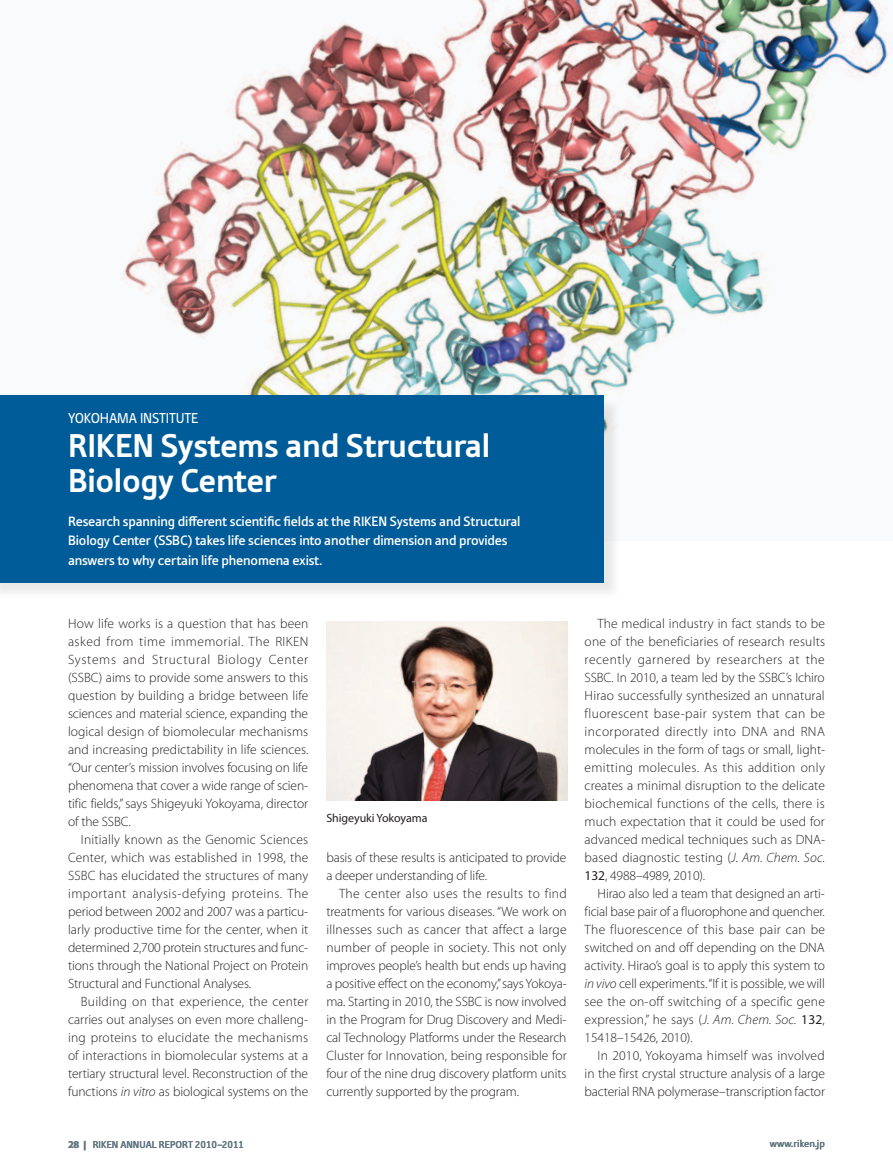
<style>
.page{position:relative;width:893px;height:1174px;background:#fff}
.page>*{position:absolute;margin:0;border:0;box-sizing:border-box;transform-origin:0 0}
.t1{font:700 34.5px/34.5px "Tabula ITC Pro";letter-spacing:-.01em;color:#fff}
.t2{font:15px "Tabula ITC Pro";color:#fff}
.t3{font:500 14.25px/19.5px "Tabula ITC Pro";letter-spacing:-.01em;color:#fff}
.t4{font:300 13.5px/18px "Myriad Pro";letter-spacing:-.01em;color:#231f20;text-align:justify}
.t5{font:12px "Myriad Pro";letter-spacing:-.005em;color:#231f20}
.t6{font:500 10.5px "Tabula ITC Pro";color:#647882}
.s1{font-style:italic}
.s2{font-weight:400}
.s3{font-family:"Myriad Pro";font-weight:700}
.s4{font-weight:900}
</style>
<div class="page">
<img style="left:119px;top:0;width:773px;height:395px">
<div style="left:0;top:396px;width:621px;height:204px;background:#231f20;opacity:.1"></div>
<div style="left:0;top:395px;width:604px;height:188px;background:#005c98"></div>
<img style="left:326px;top:622px;width:242px;height:178px">
<p class="t2" style="left:68px;top:409px;width:52px">YOKO HAMA</p>
<p class="t2" style="left:140px;top:409px;width:11px">INSTITUTE</p>
<h1 class="t1" style="left:68px;top:428px;width:424px">RIKEN Systems and Structural<br>Biology Center</h1>
<p class="t3" style="left:68px;top:511px;width:454px">Research spanning different scientific fields at the RIKEN Systems and Structural<br>Biology Center (SSBC) takes life sciences into another dimension and provides answers to why certain life phenomena exist.</p>
<p class="t4" style="left:68px;top:614px;width:242px">How life works is a question that has been asked from time immemorial. The RIKEN Systems and Structural Biology Center (SSBC) aims to provide some answers to this question by building a bridge between life sciences and material science, expanding the logical design of biomolecular mechanisms and increasing predictability in life sciences. “Our center’s mission involves focusing on life phenomena that cover a wide range of scien&shy;tific fields,” says Shigeyuki Yokoyama, director of the SSBC.</p>
<p class="t4" style="left:68px;top:830px;width:242px;text-indent:13px">Initially known as the Genomic Sciences Center, which was established in 1998, the SSBC has elucidated the structures of many important analysis-defying proteins. The period between 2002 and 2007 was a particu&shy;larly productive time for the center, when it determined 2,700 protein structures and func&shy;tions through the National Project on Protein Structural and Functional Analyses.</p>
<p class="t4" style="left:68px;top:992px;width:242px;text-indent:13px">Building on that experience, the center carries out analyses on even more challeng&shy;ing proteins to elucidate the mechanisms of interactions in biomolecular systems at a tertiary structural level. Reconstruction of the functions <span class="s1">in vitro</span> as biological systems on the</p>
<p class="t5" style="left:326px;top:811px;width:103px">Shigeyuki Yokoyama</p>
<p class="t4" style="left:326px;top:848px;width:242px">basis of these results is anticipated to provide a deeper understanding of life.</p>
<p class="t4" style="left:326px;top:884px;width:242px;text-indent:13px">The center also uses the results to find treatments for various diseases. “We work on illnesses such as cancer that affect a large number of people in society. This not only improves people’s health but ends up having a positive effect on the economy,” says Yokoya&shy;ma. Starting in 2010, the SSBC is now involved in the Program for Drug Discovery and Medi&shy;cal Technology Platforms under the Research Cluster for Innovation, being responsible for four of the nine drug discovery platform units currently supported by the program.</p>
<p class="t4" style="left:585px;top:614px;width:242px;text-indent:13px">The medical industry in fact stands to be one of the beneficiaries of research results recently garnered by researchers at the SSBC. In 2010, a team led by the SSBC’s Ichiro Hirao successfully synthesized an unnatural fluorescent base-pair system that can be incorporated directly into DNA and RNA molecules in the form of tags or small, light&shy;emitting molecules. As this addition only creates a minimal disruption to the delicate biochemical functions of the cells, there is much expectation that it could be used for advanced medical techniques such as DNA&shy;based diagnostic testing (<span class="s1">J. Am. Chem. Soc.<br></span><span class="s2">132</span>, 4988–4989, 2010).</p>
<p class="t4" style="left:585px;top:884px;width:242px;text-indent:13px">Hirao also led a team that designed an arti&shy;ficial base pair of a fluorophone and quencher.<br>The fluorescence of this base pair can be switched on and off depending on the DNA activity. Hirao’s goal is to apply this system to <span class="s1">in vivo</span> cell experiments. “If it is possible, we will see the on-off switching of a specific gene expression,” he says (<span class="s1">J. Am. Chem. Soc.</span> <span class="s2">132</span>, 15418–15426, 2010).</p>
<p class="t4" style="left:585px;top:1046px;width:242px;text-indent:13px">In 2010, Yokoyama himself was involved in the first crystal structure analysis of a large bacterial RNA polymerase–transcription factor</p>
<p class="t6" style="left:68px;top:1138px;width:178px"><span class="s3">28</span> <span class="s4">|</span> RIKEN ANNUAL REPORT 2010–2011</p>
<p class="t6" style="left:770px;top:1137px;width:56px">www.riken.jp</p>
</div>
